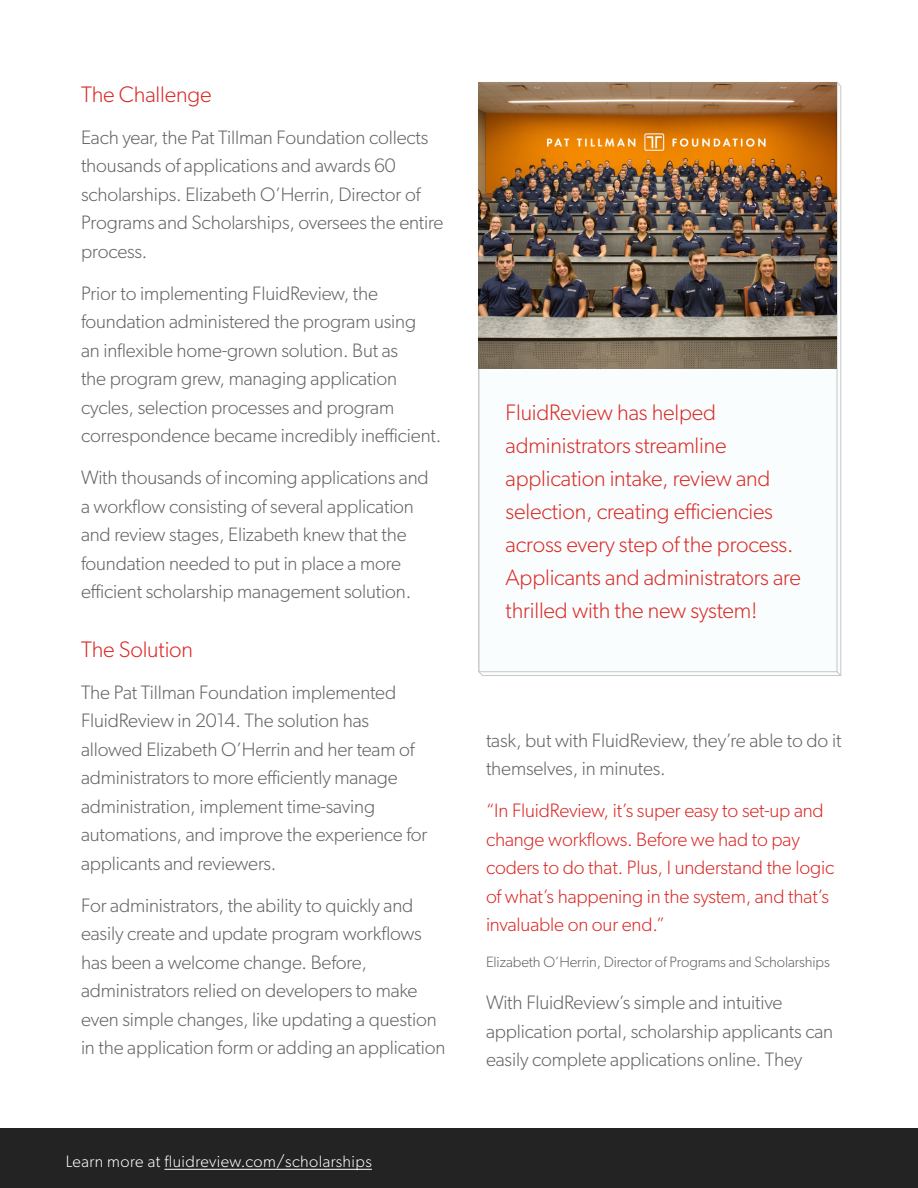
<style>
.page{position:relative;width:918px;height:1188px;background:#fff}
.page>*{position:absolute;margin:0;border:0;box-sizing:border-box;transform-origin:0 0}
.Blue_Question_Sub_He{font:300 22.5px/33px "Gibson";letter-spacing:-.01em;color:#da2c26}
.copy{font:300 22.5px "Gibson";letter-spacing:-.01em;color:#da2926}
.copy-2{font:300 19.5px/28.5px "Gibson";letter-spacing:-.01em;color:#636366}
.copy-3{font:300 19.5px/28.5px "Gibson";letter-spacing:-.01em;color:#da2926}
.t1{font:300 16.5px "Gibson";letter-spacing:.025em;color:#fff}
.copy-4{font:300 15px "Gibson";letter-spacing:-.01em;color:#636366}
</style>
<div class="page">
<svg style="left:478px;top:82px;width:364px;height:594px"></svg>
<div style="left:0;top:1129px;width:918px;height:59px;background:#232323"></div>
<hr style="left:164px;top:1169px;width:208px;height:1px;background:#fff">
<img style="left:479px;top:82px;width:358px;height:286px">
<p class="copy" style="left:81px;top:80px;width:132px">The Challenge</p>
<p class="copy-2" style="left:81px;top:122px;width:364px">Each year, the Pat Tillman Foundation collects thousands of applications and awards 60 scholarships. Elizabeth O’Herrin, Director of Programs and Scholarships, oversees the entire process.</p>
<p class="copy-2" style="left:81px;top:278px;width:362px">Prior to implementing FluidReview, the foundation administered the program using<br>an inflexible home-grown solution. But as<br>the program grew, managing application cycles, selection processes and program correspondence became incredibly inefficient.</p>
<p class="copy-2" style="left:81px;top:463px;width:349px">With thousands of incoming applications and a workflow consisting of several application and review stages, Elizabeth knew that the foundation needed to put in place a more efficient scholarship management solution.</p>
<p class="copy" style="left:81px;top:635px;width:114px">The Solution</p>
<p class="copy-2" style="left:81px;top:677px;width:348px">The Pat Tillman Foundation implemented FluidReview in 2014. The solution has allowed Elizabeth O’Herrin and her team of administrators to more efficiently manage administration, implement time-saving automations, and improve the experience for applicants and reviewers.</p>
<p class="copy-2" style="left:81px;top:890px;width:366px">For administrators, the ability to quickly and easily create and update program workflows has been a welcome change. Before, administrators relied on developers to make even simple changes, like updating a question in the application form or adding an application</p>
<p class="t1" style="left:66px;top:1151px;width:308px">Learn more at fluidreview.com/scholarships</p>
<p class="Blue_Question_Sub_He" style="left:506px;top:396px;width:297px">FluidReview has helped administrators streamline application intake, review and selection, creating efficiencies across every step of the process.<br>Applicants and administrators are thrilled with the new system!</p>
<p class="copy-2" style="left:486px;top:726px;width:357px">task, but with FluidReview, they’re able to do it themselves, in minutes.</p>
<p class="copy-3" style="left:486px;top:796px;width:350px">“In FluidReview, it’s super easy to set-up and change workflows. Before we had to pay coders to do that. Plus, I understand the logic of what’s happening in the system, and that’s invaluable on our end.”</p>
<p class="copy-4" style="left:486px;top:953px;width:345px">Elizabeth O’Herrin, Director of Programs and Scholarships</p>
<p class="copy-2" style="left:486px;top:988px;width:349px">With FluidReview’s simple and intuitive application portal, scholarship applicants can easily complete applications online. They</p>
</div>
